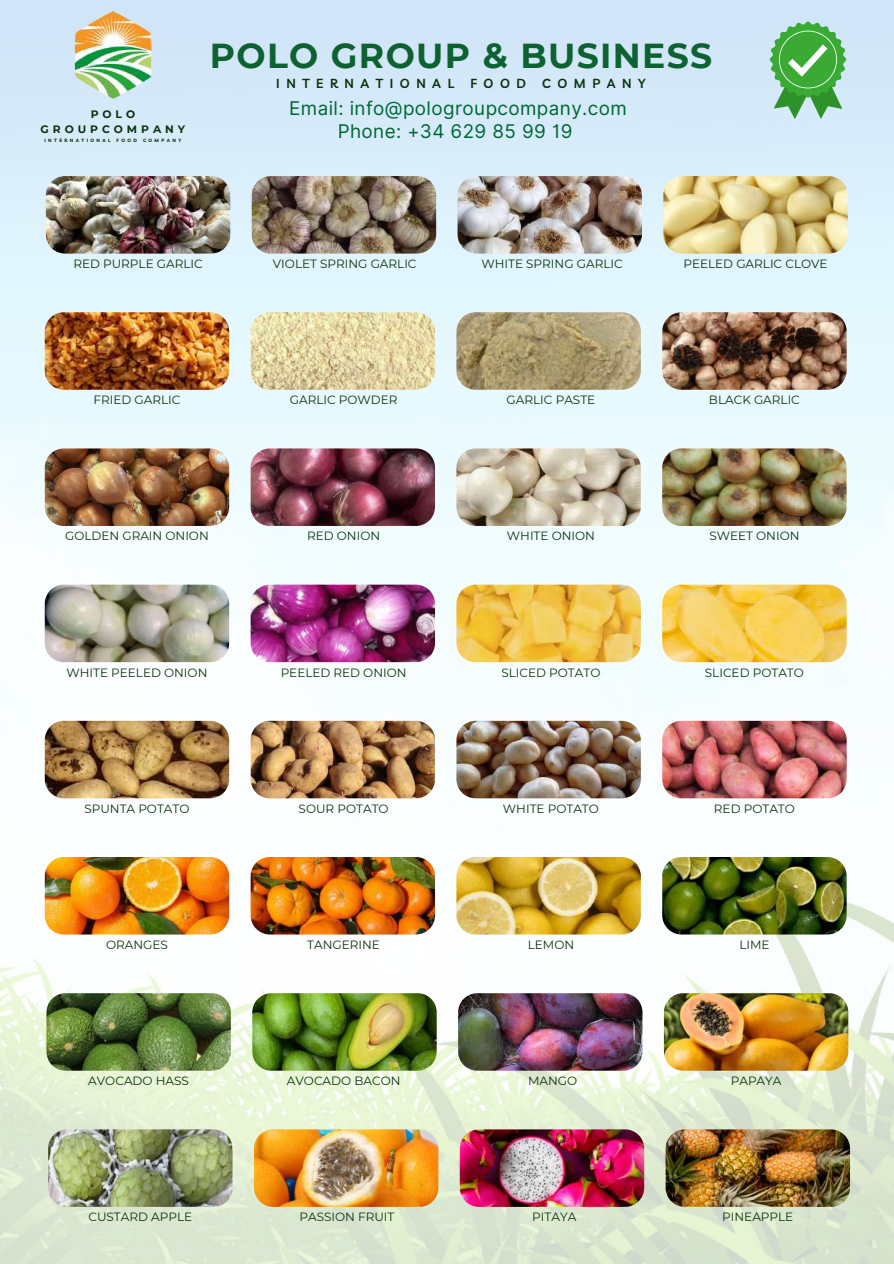
<style>
.page{position:relative;width:894px;height:1264px;background:#fff}
.page>*{position:absolute;margin:0;border:0;box-sizing:border-box;transform-origin:0 0}
.t1{font:700 34.5px "Montserrat";letter-spacing:.04em;color:#0e6231}
.t2{font:18.9px/22.5px "Inter";letter-spacing:.02em;color:#063;text-align:center}
.t3{font:600 12.75px "Livvic";letter-spacing:.51em;color:#09320a}
.t4{font:12px "Montserrat";color:#09320a}
.t5{font:700 10.8px/14.4px "Montserrat";letter-spacing:.365em;color:#09320a;text-align:center}
.t6{font:700 4.65px "Livvic";letter-spacing:.51em;color:#09320a}
</style>
<div class="page">
<img style="left:0;top:0;width:893px;height:1263px">
<img style="left:73px;top:11px;width:80px;height:88px">
<img style="left:46px;top:176px;width:184px;height:77px">
<img style="left:252px;top:176px;width:184px;height:77px">
<img style="left:457px;top:176px;width:184px;height:77px">
<img style="left:663px;top:176px;width:184px;height:77px">
<img style="left:45px;top:312px;width:184px;height:78px">
<img style="left:250px;top:312px;width:185px;height:78px">
<img style="left:456px;top:312px;width:184px;height:78px">
<img style="left:662px;top:312px;width:184px;height:78px">
<img style="left:45px;top:448px;width:184px;height:78px">
<img style="left:250px;top:448px;width:185px;height:78px">
<img style="left:456px;top:448px;width:184px;height:78px">
<img style="left:662px;top:448px;width:184px;height:78px">
<img style="left:45px;top:584px;width:184px;height:78px">
<img style="left:250px;top:584px;width:185px;height:78px">
<img style="left:456px;top:584px;width:184px;height:78px">
<img style="left:662px;top:584px;width:184px;height:78px">
<img style="left:45px;top:720px;width:184px;height:78px">
<img style="left:250px;top:720px;width:185px;height:78px">
<img style="left:456px;top:720px;width:184px;height:78px">
<img style="left:662px;top:720px;width:184px;height:78px">
<img style="left:45px;top:857px;width:184px;height:77px">
<img style="left:250px;top:857px;width:185px;height:77px">
<img style="left:456px;top:857px;width:184px;height:77px">
<img style="left:662px;top:857px;width:184px;height:77px">
<img style="left:46px;top:993px;width:185px;height:77px">
<img style="left:252px;top:993px;width:184px;height:77px">
<img style="left:458px;top:993px;width:184px;height:77px">
<img style="left:663px;top:993px;width:185px;height:77px">
<img style="left:48px;top:1129px;width:184px;height:77px">
<img style="left:254px;top:1129px;width:184px;height:77px">
<img style="left:459px;top:1129px;width:185px;height:77px">
<img style="left:665px;top:1129px;width:184px;height:77px">
<svg style="left:769px;top:21px;width:77px;height:98px"></svg>
<p class="t5" style="left:41px;top:107px;width:146px">POLO<br>GROUPCOMPANY</p>
<p class="t6" style="left:45px;top:138px;width:67px">INTERNATIONAL</p>
<p class="t6" style="left:116px;top:138px;width:22px">FOOD</p>
<p class="t6" style="left:143px;top:138px;width:40px">COMPANY</p>
<h1 class="t1" style="left:210px;top:35px;width:503px">POLO GROUP &amp; BUSINESS</h1>
<p class="t3" style="left:276px;top:76px;width:179px">INTERNATIONAL</p>
<p class="t3" style="left:470px;top:76px;width:57px">FOOD</p>
<p class="t3" style="left:542px;top:76px;width:105px">COMPANY</p>
<h2 class="t2" style="left:289px;top:97px;width:339px">Email: info@pologroupcompany.com<br>Phone: +34 629 85 99 19</h2>
<p class="t4" style="left:73px;top:256px;width:131px">RED PURPLE GARLIC</p>
<p class="t4" style="left:273px;top:256px;width:145px">VIOLET SPRING GARLIC</p>
<p class="t4" style="left:481px;top:256px;width:143px">WHITE SPRING GARLIC</p>
<p class="t4" style="left:683px;top:256px;width:146px">PEELED GARLIC CLOVE</p>
<p class="t4" style="left:93px;top:392px;width:88px">FRIED GARLIC</p>
<p class="t4" style="left:290px;top:392px;width:109px">GARLIC POWDER</p>
<p class="t4" style="left:506px;top:392px;width:90px">GARLIC PASTE</p>
<p class="t4" style="left:708px;top:392px;width:92px">BLACK GARLIC</p>
<p class="t4" style="left:65px;top:528px;width:145px">GOLDEN GRAIN ONION</p>
<p class="t4" style="left:307px;top:528px;width:75px">RED ONION</p>
<p class="t4" style="left:506px;top:528px;width:90px">WHITE ONION</p>
<p class="t4" style="left:709px;top:528px;width:92px">SWEET ONION</p>
<p class="t4" style="left:66px;top:665px;width:142px">WHITE PEELED ONION</p>
<p class="t4" style="left:280px;top:665px;width:127px">PEELED RED ONION</p>
<p class="t4" style="left:501px;top:665px;width:100px">SLICED POTATO</p>
<p class="t4" style="left:704px;top:665px;width:100px">SLICED POTATO</p>
<p class="t4" style="left:84px;top:801px;width:107px">SPUNTA POTATO</p>
<p class="t4" style="left:298px;top:801px;width:91px">SOUR POTATO</p>
<p class="t4" style="left:503px;top:801px;width:97px">WHITE POTATO</p>
<p class="t4" style="left:713px;top:801px;width:82px">RED POTATO</p>
<p class="t4" style="left:106px;top:937px;width:63px">ORANGES</p>
<p class="t4" style="left:307px;top:937px;width:74px">TANGERINE</p>
<p class="t4" style="left:527px;top:937px;width:48px">LEMON</p>
<p class="t4" style="left:739px;top:937px;width:32px">LIME</p>
<p class="t4" style="left:88px;top:1073px;width:102px">AVOCADO HASS</p>
<p class="t4" style="left:287px;top:1073px;width:115px">AVOCADO BACON</p>
<p class="t4" style="left:528px;top:1073px;width:51px">MANGO</p>
<p class="t4" style="left:730px;top:1073px;width:52px">PAPAYA</p>
<p class="t4" style="left:88px;top:1209px;width:105px">CUSTARD APPLE</p>
<p class="t4" style="left:299px;top:1209px;width:96px">PASSION FRUIT</p>
<p class="t4" style="left:532px;top:1209px;width:45px">PITAYA</p>
<p class="t4" style="left:722px;top:1209px;width:72px">PINEAPPLE</p>
</div>
